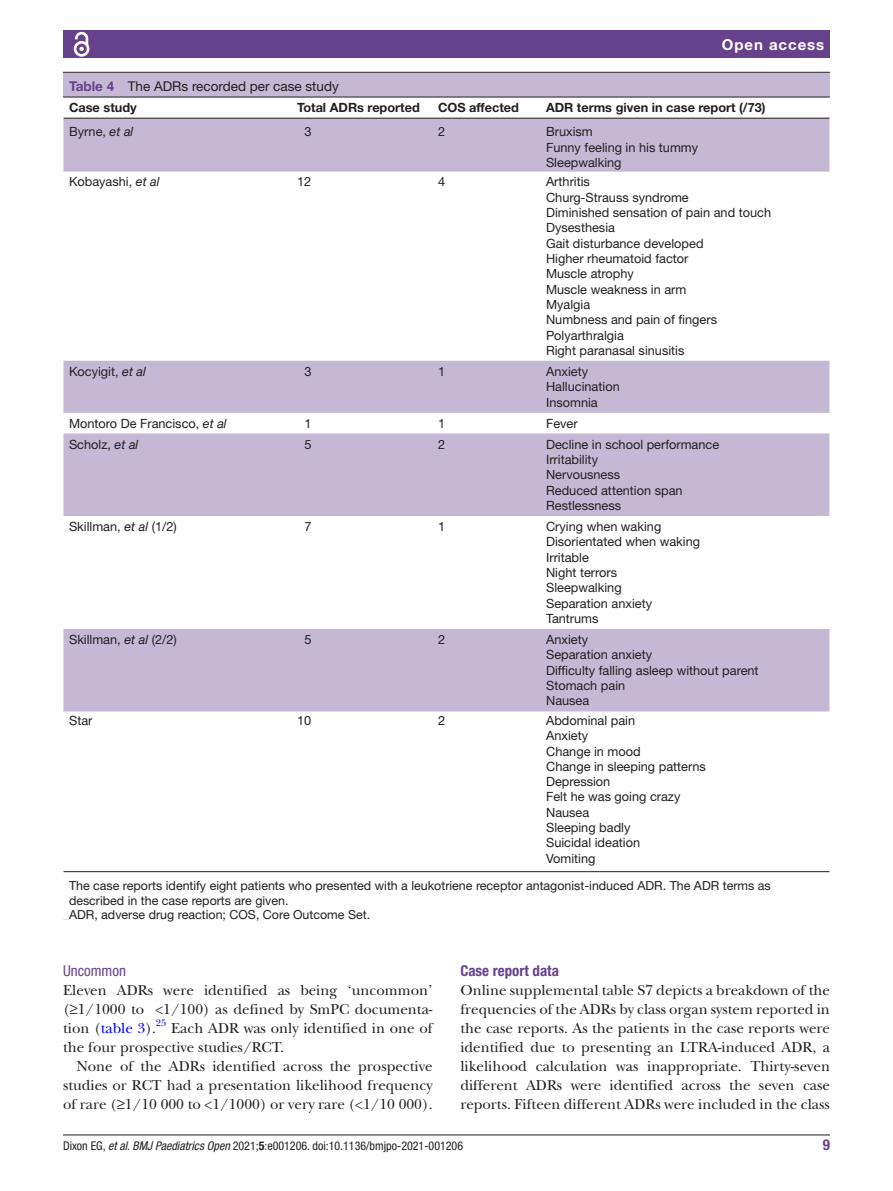
<style>
.page{position:relative;width:893px;height:1191px;background:#fff}
.page>*{position:absolute;margin:0;border:0;box-sizing:border-box;transform-origin:0 0}
.t1{font:15px/19px "New Baskerville";color:#231f20;text-align:justify}
.t2{font:700 condensed 15px "Helvetica Neue LT Std";color:#66428c}
.t3{font:700 15px "Helvetica Neue LT Std";letter-spacing:.065em;color:#fff}
.t4{font:condensed 15px "Helvetica Neue LT Std";color:#66428c}
.t5{font:13.5px "Helvetica Neue LT Std";color:#231f20}
.t6{font:12.75px/15.3px "Helvetica Neue LT Std";color:#231f20}
.t7{font:700 12.75px "Helvetica Neue LT Std";color:#231f20}
.t8{font:12.45px/15px "Helvetica Neue LT Std";color:#231f20}
.t9{font:condensed 12px "Helvetica Neue LT Std";color:#231f20}
.t10{font:9.9px "New Baskerville";color:#00f}
.s1{font-weight:700;color:#66428c}
.s2{font-style:italic}
.s3{color:#00f}
.s4{font-weight:700}
</style>
<div class="page">
<hr style="left:63px;top:1134px;width:767px;height:1px;background:#231f20">
<div style="left:63px;top:31px;width:767px;height:27px;background:#66428c"></div>
<svg style="left:73px;top:31px;width:17px;height:26px"></svg>
<div style="left:63px;top:73px;width:767px;height:846px;background:#c4b8d4"></div>
<hr style="left:63px;top:72px;width:767px;height:1px;background:#231f20">
<div style="left:64px;top:98px;width:766px;height:821px;background:#fff"></div>
<svg style="left:64px;top:119px;width:766px;height:592px;fill:#fff"></svg>
<hr style="left:63px;top:97px;width:228px;height:1px;background:#231f20">
<hr style="left:63px;top:118px;width:228px;height:1px;background:#231f20">
<hr style="left:291px;top:97px;width:141px;height:1px;background:#231f20">
<hr style="left:291px;top:118px;width:141px;height:1px;background:#231f20">
<hr style="left:432px;top:97px;width:108px;height:1px;background:#231f20">
<hr style="left:432px;top:118px;width:108px;height:1px;background:#231f20">
<hr style="left:540px;top:97px;width:290px;height:1px;background:#231f20">
<hr style="left:540px;top:118px;width:290px;height:1px;background:#231f20">
<hr style="left:63px;top:871px;width:228px;height:1px;background:#231f20">
<hr style="left:291px;top:871px;width:141px;height:1px;background:#231f20">
<hr style="left:432px;top:871px;width:108px;height:1px;background:#231f20">
<hr style="left:540px;top:871px;width:290px;height:1px;background:#231f20">
<svg style="left:63px;top:97px;width:1px;height:21px"></svg>
<hr style="left:63px;top:118px;width:1px;height:53px;background:#fff">
<hr style="left:63px;top:171px;width:1px;height:190px;background:#fff">
<hr style="left:63px;top:361px;width:1px;height:51px;background:#fff">
<svg style="left:63px;top:412px;width:1px;height:22px"></svg>
<hr style="left:63px;top:434px;width:1px;height:82px;background:#fff">
<hr style="left:63px;top:516px;width:1px;height:113px;background:#fff">
<hr style="left:63px;top:629px;width:1px;height:82px;background:#fff">
<hr style="left:63px;top:711px;width:1px;height:160px;background:#fff">
<hr style="left:63px;top:871px;width:1px;height:48px;background:#fff">
<hr style="left:69px;top:903px;width:761px;height:2px;background:#fff">
<hr style="left:69px;top:918px;width:761px;height:2px;background:#fff">
<p class="t3" style="left:722px;top:35px;width:104px">Open access</p>
<p class="t5" style="left:69px;top:78px;width:271px"><span class="s1">Table 4</span> The ADRs recorded per case study</p>
<p class="t7" style="left:69px;top:100px;width:69px">Case study</p>
<p class="t7" style="left:297px;top:100px;width:124px">Total ADRs reported</p>
<p class="t7" style="left:438px;top:100px;width:83px">COS affected</p>
<p class="t7" style="left:546px;top:100px;width:221px">ADR terms given in case report (/73)</p>
<p class="t6" style="left:69px;top:124px;width:66px">Byrne, <span class="s2">et al</span></p>
<p class="t6" style="left:305px;top:124px;width:9px">3</p>
<p class="t6" style="left:438px;top:124px;width:9px">2</p>
<p class="t6" style="left:546px;top:124px;width:154px">Bruxism<br>Funny feeling in his tummy<br>Sleepwalking</p>
<p class="t6" style="left:69px;top:174px;width:92px">Kobayashi, <span class="s2">et al</span></p>
<p class="t6" style="left:297px;top:174px;width:16px">12</p>
<p class="t6" style="left:438px;top:174px;width:9px">4</p>
<p class="t6" style="left:546px;top:174px;width:227px">Arthritis<br>Churg-Strauss syndrome<br>Diminished sensation of pain and touch<br>Dysesthesia<br>Gait disturbance developed<br>Higher rheumatoid factor<br>Muscle atrophy<br>Muscle weakness in arm<br>Myalgia<br>Numbness and pain of fingers<br>Polyarthralgia<br>Right paranasal sinusitis</p>
<p class="t6" style="left:69px;top:363px;width:78px">Kocyigit, <span class="s2">et al</span></p>
<p class="t6" style="left:305px;top:363px;width:9px">3</p>
<p class="t6" style="left:438px;top:363px;width:9px">1</p>
<p class="t6" style="left:546px;top:363px;width:75px">Anxiety<br>Hallucination<br>Insomnia</p>
<p class="t6" style="left:69px;top:415px;width:159px">Montoro De Francisco, <span class="s2">et al</span></p>
<p class="t6" style="left:305px;top:415px;width:9px">1</p>
<p class="t6" style="left:438px;top:415px;width:9px">1</p>
<p class="t6" style="left:546px;top:415px;width:33px">Fever</p>
<p class="t6" style="left:69px;top:436px;width:71px">Scholz, <span class="s2">et al</span></p>
<p class="t6" style="left:305px;top:436px;width:9px">5</p>
<p class="t6" style="left:438px;top:436px;width:9px">2</p>
<p class="t6" style="left:546px;top:436px;width:175px">Decline in school performance<br>Irritability<br>Nervousness<br>Reduced attention span<br>Restlessness</p>
<p class="t6" style="left:69px;top:519px;width:109px">Skillman, <span class="s2">et al</span> (1/2)</p>
<p class="t6" style="left:305px;top:519px;width:9px">7</p>
<p class="t6" style="left:438px;top:519px;width:9px">1</p>
<p class="t6" style="left:546px;top:519px;width:155px">Crying when waking<br>Disorientated when waking<br>Irritable<br>Night terrors<br>Sleepwalking<br>Separation anxiety<br>Tantrums</p>
<p class="t6" style="left:69px;top:631px;width:109px">Skillman, <span class="s2">et al</span> (2/2)</p>
<p class="t6" style="left:305px;top:631px;width:9px">5</p>
<p class="t6" style="left:438px;top:631px;width:9px">2</p>
<p class="t6" style="left:546px;top:631px;width:214px">Anxiety<br>Separation anxiety<br>Difficulty falling asleep without parent<br>Stomach pain<br>Nausea</p>
<p class="t6" style="left:69px;top:712px;width:25px">Star</p>
<p class="t6" style="left:297px;top:712px;width:16px">10</p>
<p class="t6" style="left:438px;top:712px;width:9px">2</p>
<p class="t6" style="left:546px;top:712px;width:161px">Abdominal pain<br>Anxiety<br>Change in mood<br>Change in sleeping patterns<br>Depression<br>Felt he was going crazy<br>Nausea<br>Sleeping badly<br>Suicidal ideation<br>Vomiting</p>
<p class="t8" style="left:69px;top:877px;width:703px">The case reports identify eight patients who presented with a leukotriene receptor antagonist-induced ADR. The ADR terms as described in the case reports are given.<br>ADR, adverse drug reaction; COS, Core Outcome Set.</p>
<p class="t4" style="left:63px;top:962px;width:65px">Uncommon</p>
<p class="t1" style="left:63px;top:980px;width:371px">Eleven ADRs were identified as being ‘uncommon’ (≥1/1000 to &lt;1/100) as defined by SmPC documenta&shy;tion (<span class="s3">table 3</span>).</p>
<p class="t10" style="left:156px;top:1017px;width:12px">25</p>
<p class="t1" style="left:63px;top:1018px;width:371px;text-indent:108px">Each ADR was only identified in one of the four prospective studies/RCT.</p>
<p class="t1" style="left:63px;top:1057px;width:371px;text-indent:14px">None of the ADRs identified across the prospective studies or RCT had a presentation likelihood frequency of rare (≥1/10 000 to &lt;1/1000) or very rare (&lt;1/10 000).</p>
<p class="t2" style="left:460px;top:961px;width:100px">Case report data</p>
<p class="t1" style="left:460px;top:980px;width:371px">Online supplemental table S7 depicts a breakdown of the frequencies of the ADRs by class organ system reported in the case reports. As the patients in the case reports were identified due to presenting an LTRA-induced ADR, a likelihood calculation was inappropriate. Thirty-seven different ADRs were identified across the seven case reports. Fifteen different ADRs were included in the class</p>
<p class="t9" style="left:63px;top:1138px;width:402px">Dixon EG, <span class="s2">et al</span>. <span class="s2">BMJ Paediatrics Open</span> 2021;<span class="s4">5</span>:e001206. doi:10.1136/bmjpo-2021-001206</p>
<p class="t2" style="left:823px;top:1135px;width:9px">9</p>
</div>
